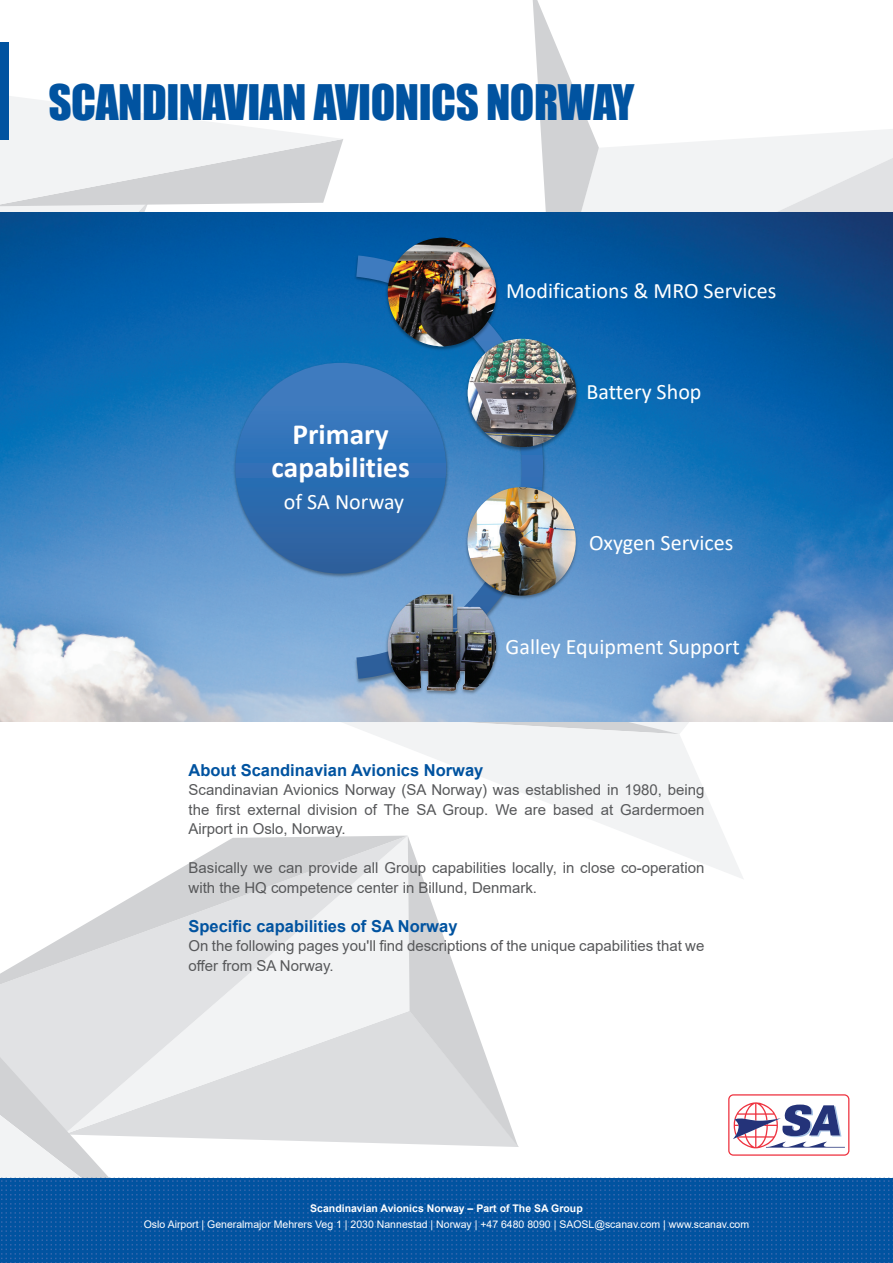
<style>
.page{position:relative;width:893px;height:1263px;background:#fff}
.page>*{position:absolute;margin:0;border:0;box-sizing:border-box;transform-origin:0 0}
.t1{font:45px "Impact";letter-spacing:-.01em;color:#0153a0}
.t2{font:700 29.4px/32.2px "Calibri";color:#fff;text-align:center}
.t3{font:22.05px "Calibri";color:#fff}
.t4{font:700 16.5px "Arial";color:#0153a0}
.t5{font:15px/19.5px "Arial";color:#57585a}
.t6{font:10.5px "Arial";color:#fff}
.t7{font:700 10.5px "Arial";color:#fff}
</style>
<div class="page">
<svg style="left:174px;top:1134px;width:345px;height:13px"></svg>
<svg style="left:174px;top:1002px;width:234px;height:132px;fill:#dcdddf"></svg>
<svg style="left:408px;top:880px;width:110px;height:267px"></svg>
<svg style="left:0;top:836px;width:408px;height:166px"></svg>
<svg style="left:0;top:1002px;width:174px;height:176px"></svg>
<svg style="left:320px;top:721px;width:424px;height:159px"></svg>
<img style="left:0;top:1178px;width:893px;height:85px">
<svg style="left:532px;top:0;width:361px;height:213px"></svg>
<svg style="left:0;top:206px;width:149px;height:7px"></svg>
<svg style="left:0;top:96px;width:343px;height:110px"></svg>
<svg style="left:728px;top:1094px;width:121px;height:62px"></svg>
<img style="left:0;top:213px;width:893px;height:508px">
<div style="left:0;top:43px;width:9px;height:97px;background:#0153a0"></div>
<img style="left:231px;top:361px;width:121px;height:219px">
<div style="left:235px;top:363px;width:211px;height:211px;background:linear-gradient(to bottom,#3d7fc6,#285f9f);border-radius:105px"></div>
<img style="left:352px;top:253px;width:195px;height:432px">
<svg style="left:356px;top:255px;width:197px;height:424px;background:#397cbc"></svg>
<img style="left:384px;top:236px;width:116px;height:117px">
<img style="left:388px;top:238px;width:108px;height:108px;border-radius:50%">
<img style="left:464px;top:337px;width:116px;height:116px">
<img style="left:468px;top:339px;width:108px;height:108px;border-radius:50%">
<img style="left:463px;top:485px;width:117px;height:117px">
<img style="left:467px;top:487px;width:109px;height:109px;border-radius:50%">
<img style="left:384px;top:590px;width:116px;height:116px">
<img style="left:388px;top:592px;width:108px;height:108px;border-radius:50%">
<h1 class="t1" style="left:48px;top:67px;width:588px">SCANDINAVIAN AVIONICS NORWAY</h1>
<h3 class="t3" style="left:506px;top:276px;width:272px">Modifications &amp; MRO Services</h3>
<h2 class="t2" style="left:272px;top:418px;width:140px">Primary capabilities</h2>
<h3 class="t3" style="left:284px;top:486px;width:122px">of SA Norway</h3>
<h3 class="t3" style="left:586px;top:377px;width:117px">Battery Shop</h3>
<h3 class="t3" style="left:589px;top:528px;width:146px">Oxygen Services</h3>
<h3 class="t3" style="left:506px;top:631px;width:236px">Galley Equipment Support</h3>
<p class="t4" style="left:189px;top:758px;width:296px">About Scandinavian Avionics Norway</p>
<p class="t5" style="left:189px;top:780px;width:517px;text-align:justify">Scandinavian Avionics Norway (SA Norway) was established in 1980, being the first external division of The SA Group. We are based at Gardermoen Airport in Oslo, Norway.</p>
<p class="t5" style="left:189px;top:858px;width:517px">Basically we can provide all Group capabilities locally, in close co-operation with the HQ competence center in Billund, Denmark.</p>
<p class="t4" style="left:189px;top:914px;width:270px">Specific capabilities of SA Norway</p>
<p class="t5" style="left:189px;top:936px;width:517px">On the following pages you'll find descriptions of the unique capabilities that we offer from SA Norway.</p>
<p class="t7" style="left:310px;top:1201px;width:274px">Scandinavian Avionics Norway – Part of The SA Group</p>
<p class="t6" style="left:144px;top:1217px;width:607px">Oslo Airport | Generalmajor Mehrers Veg 1 | 2030 Nannestad | Norway | +47 6480 8090 | SAOSL@scanav.com | www.scanav.com</p>
</div>
